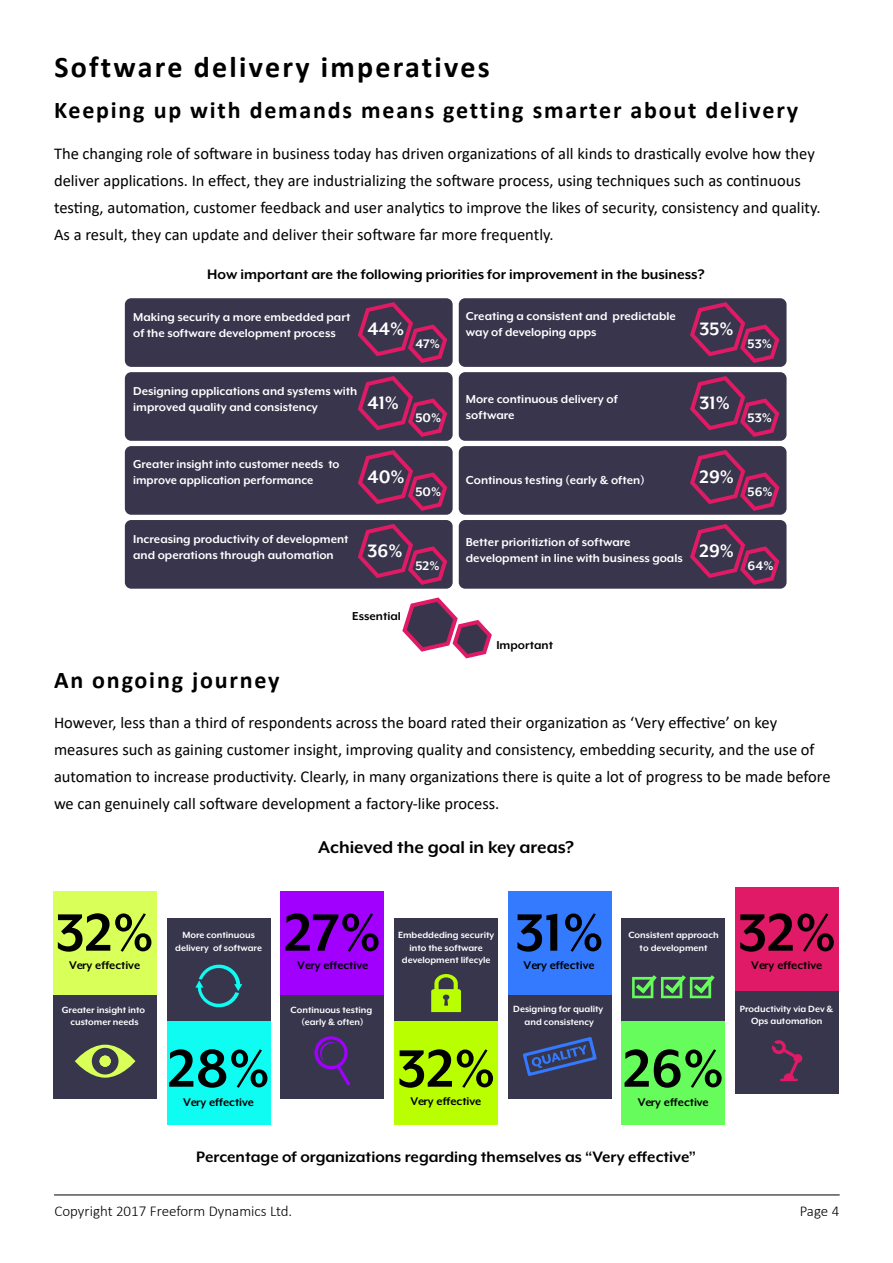
<style>
.page{position:relative;width:893px;height:1263px;background:#fff}
.page>*{position:absolute;margin:0;border:0;box-sizing:border-box;transform-origin:0 0}
.t1{font:700 60.45px "Mr Eaves XL Mod OT";color:#000}
.t2{font:700 30px "Calibri";letter-spacing:.075em;color:#000}
.t3{font:700 24px "Calibri";letter-spacing:.075em;color:#000}
.t4{font:700 20.7px "Mr Eaves XL Mod OT";color:#fff}
.t5{font:700 19.65px "Mr Eaves XL Mod OT";color:#000}
.t6{font:700 17.4px "Mr Eaves XL Mod OT";color:#000}
.t7{font:16.5px/27px "Calibri";color:#000}
.t8{font:700 15.9px "Mr Eaves XL Mod OT";color:#000}
.t9{font:300 15px "Calibri";color:#000}
.t10{font:700 14.25px "Mr Eaves XL Mod OT";color:#fff;scale:1.04 1}
.t11{font:700 13.2px/15.9px "Mr Eaves XL Mod OT";color:#fff}
.t12{font:700 13.2px "Mr Eaves XL Mod OT";color:#000}
.t13{font:700 12.75px "Mr Eaves XL Mod OT";color:#000}
.t14{font:700 10.35px/12.5px "Mr Eaves XL Mod OT";color:#fff;text-align:center}
</style>
<div class="page">
<hr style="left:54px;top:1194px;width:785px;height:1px;background:#000">
<div style="left:53px;top:891px;width:104px;height:104px;background:#d9ff59"></div>
<div style="left:53px;top:995px;width:104px;height:104px;background:#38364d"></div>
<div style="left:281px;top:891px;width:103px;height:104px;background:#a100ff"></div>
<div style="left:281px;top:995px;width:103px;height:104px;background:#38364d"></div>
<div style="left:508px;top:891px;width:104px;height:104px;background:#337aff"></div>
<div style="left:508px;top:995px;width:104px;height:104px;background:#38364d"></div>
<div style="left:735px;top:990px;width:104px;height:104px;background:#38364d"></div>
<div style="left:735px;top:887px;width:104px;height:103px;background:#e01a66"></div>
<div style="left:394px;top:918px;width:104px;height:103px;background:#38364d"></div>
<div style="left:394px;top:1021px;width:104px;height:104px;background:#baff00"></div>
<div style="left:621px;top:918px;width:104px;height:103px;background:#38364d"></div>
<div style="left:621px;top:1021px;width:104px;height:104px;background:#66fc5c"></div>
<div style="left:167px;top:918px;width:104px;height:103px;background:#38364d"></div>
<div style="left:167px;top:1021px;width:104px;height:104px;background:#0ffcf2"></div>
<svg style="left:195px;top:964px;width:47px;height:44px"></svg>
<svg style="left:75px;top:1045px;width:60px;height:33px"></svg>
<div style="left:100px;top:1056px;width:11px;height:11px;background:#d9ff59;border-radius:50%"></div>
<svg style="left:431px;top:974px;width:30px;height:38px"></svg>
<svg style="left:771px;top:1040px;width:31px;height:41px"></svg>
<svg style="left:632px;top:975px;width:83px;height:23px"></svg>
<svg style="left:314px;top:1036px;width:36px;height:50px"></svg>
<svg style="left:523px;top:1037px;width:74px;height:39px"></svg>
<div style="left:125px;top:298px;width:328px;height:69px;background:#38354c;border-radius:6px"></div>
<div style="left:125px;top:372px;width:328px;height:69px;background:#38354c;border-radius:6px"></div>
<div style="left:125px;top:446px;width:328px;height:69px;background:#38354c;border-radius:6px"></div>
<div style="left:125px;top:520px;width:328px;height:69px;background:#38354c;border-radius:6px"></div>
<div style="left:459px;top:298px;width:327px;height:69px;background:#38354c;border-radius:6px"></div>
<div style="left:459px;top:372px;width:327px;height:69px;background:#38354c;border-radius:6px"></div>
<div style="left:459px;top:446px;width:327px;height:69px;background:#38354c;border-radius:6px"></div>
<div style="left:459px;top:520px;width:327px;height:69px;background:#38354c;border-radius:6px"></div>
<svg style="left:358px;top:302px;width:89px;height:61px"></svg>
<svg style="left:358px;top:376px;width:89px;height:61px"></svg>
<svg style="left:358px;top:450px;width:89px;height:61px"></svg>
<svg style="left:358px;top:524px;width:89px;height:61px"></svg>
<svg style="left:690px;top:302px;width:89px;height:61px"></svg>
<svg style="left:690px;top:376px;width:89px;height:61px"></svg>
<svg style="left:690px;top:450px;width:89px;height:61px"></svg>
<svg style="left:690px;top:524px;width:89px;height:61px"></svg>
<svg style="left:402px;top:597px;width:90px;height:61px"></svg>
<h2 class="t2" style="left:54px;top:54px;width:437px">Software delivery imperatives</h2>
<h3 class="t3" style="left:54px;top:100px;width:746px">Keeping up with demands means getting smarter about delivery</h3>
<p class="t7" style="left:54px;top:142px;width:768px">The changing role of software in business today has driven organizations of all kinds to drastically evolve how they deliver applications. In effect, they are industrializing the software process, using techniques such as continuous testing, automation, customer feedback and user analytics to improve the likes of security, consistency and quality.<br>As a result, they can update and deliver their software far more frequently.</p>
<p class="t8" style="left:207px;top:266px;width:499px">How important are the following priorities for improvement in the business?</p>
<p class="t11" style="left:133px;top:309px;width:219px">Making security a more embedded part of the software development process</p>
<p class="t11" style="left:466px;top:308px;width:211px">Creating a consistent and predictable way of developing apps</p>
<p class="t4" style="left:367px;top:319px;width:38px">44%</p>
<p class="t4" style="left:700px;top:319px;width:36px">35%</p>
<p class="t10" style="left:415px;top:337px;width:25px">47%</p>
<p class="t10" style="left:748px;top:337px;width:25px">53%</p>
<p class="t11" style="left:133px;top:383px;width:226px">Designing applications and systems with improved quality and consistency</p>
<p class="t4" style="left:367px;top:393px;width:33px">41%</p>
<p class="t10" style="left:415px;top:411px;width:26px">50%</p>
<p class="t11" style="left:133px;top:456px;width:208px">Greater insight into customer needs to improve application performance</p>
<p class="t4" style="left:367px;top:467px;width:39px">40%</p>
<p class="t10" style="left:415px;top:484px;width:26px">50%</p>
<p class="t11" style="left:133px;top:531px;width:217px">Increasing productivity of development and operations through automation</p>
<p class="t4" style="left:367px;top:541px;width:37px">36%</p>
<p class="t10" style="left:415px;top:558px;width:25px">52%</p>
<p class="t11" style="left:466px;top:391px;width:153px">More continuous delivery of software</p>
<p class="t4" style="left:700px;top:393px;width:32px">31%</p>
<p class="t10" style="left:748px;top:411px;width:25px">53%</p>
<p class="t11" style="left:466px;top:472px;width:180px">Continous testing (early &amp; often)</p>
<p class="t11" style="left:466px;top:534px;width:218px">Better prioritiztion of software development in line with business goals</p>
<p class="t4" style="left:700px;top:467px;width:36px">29%</p>
<p class="t10" style="left:748px;top:484px;width:26px">56%</p>
<p class="t4" style="left:700px;top:541px;width:36px">29%</p>
<p class="t10" style="left:748px;top:558px;width:27px">64%</p>
<h3 class="t3" style="left:54px;top:670px;width:227px">An ongoing journey</h3>
<p class="t12" style="left:352px;top:609px;width:50px">Essential</p>
<p class="t12" style="left:496px;top:639px;width:58px">Important</p>
<p class="t7" style="left:54px;top:710px;width:778px">However, less than a third of respondents across the board rated their organization as ‘Very effective’ on key measures such as gaining customer insight, improving quality and consistency, embedding security, and the use of automation to increase productivity. Clearly, in many organizations there is quite a lot of progress to be made before we can genuinely call software development a factory-like process.</p>
<p class="t5" style="left:318px;top:838px;width:258px">Achieved the goal in key areas?</p>
<h1 class="t1" style="left:55px;top:902px;width:100px">32%</h1>
<p class="t13" style="left:69px;top:958px;width:73px">Very effective</p>
<p class="t14" style="left:175px;top:929px;width:88px">More continuous delivery of software</p>
<h1 class="t1" style="left:284px;top:902px;width:98px">27%</h1>
<p class="t13" style="left:297px;top:958px;width:73px">Very effective</p>
<p class="t14" style="left:398px;top:929px;width:98px">Embeddeding security into the software development lifecyle</p>
<h1 class="t1" style="left:515px;top:902px;width:90px">31%</h1>
<p class="t13" style="left:524px;top:958px;width:73px">Very effective</p>
<p class="t14" style="left:628px;top:929px;width:92px">Consistent approach to development</p>
<h1 class="t1" style="left:738px;top:902px;width:100px">32%</h1>
<p class="t13" style="left:751px;top:958px;width:73px">Very effective</p>
<p class="t14" style="left:62px;top:1003px;width:85px">Greater insight into customer needs</p>
<p class="t14" style="left:291px;top:1003px;width:83px">Continuous testing (early &amp; often)</p>
<p class="t14" style="left:513px;top:1003px;width:91px">Designing for quality and consistency</p>
<p class="t14" style="left:740px;top:1002px;width:95px">Productivity via Dev &amp;<br>Ops automation</p>
<h1 class="t1" style="left:168px;top:1038px;width:104px">28%</h1>
<h1 class="t1" style="left:397px;top:1038px;width:100px">32%</h1>
<h1 class="t1" style="left:623px;top:1038px;width:102px">26%</h1>
<p class="t13" style="left:183px;top:1095px;width:73px">Very effective</p>
<p class="t13" style="left:410px;top:1095px;width:73px">Very effective</p>
<p class="t13" style="left:638px;top:1095px;width:73px">Very effective</p>
<p class="t6" style="left:196px;top:1148px;width:501px">Percentage of organizations regarding themselves as “Very effective”</p>
<p class="t9" style="left:54px;top:1204px;width:239px">Copyright 2017 Freeform Dynamics Ltd.</p>
<p class="t9" style="left:800px;top:1204px;width:41px">Page 4</p>
</div>
